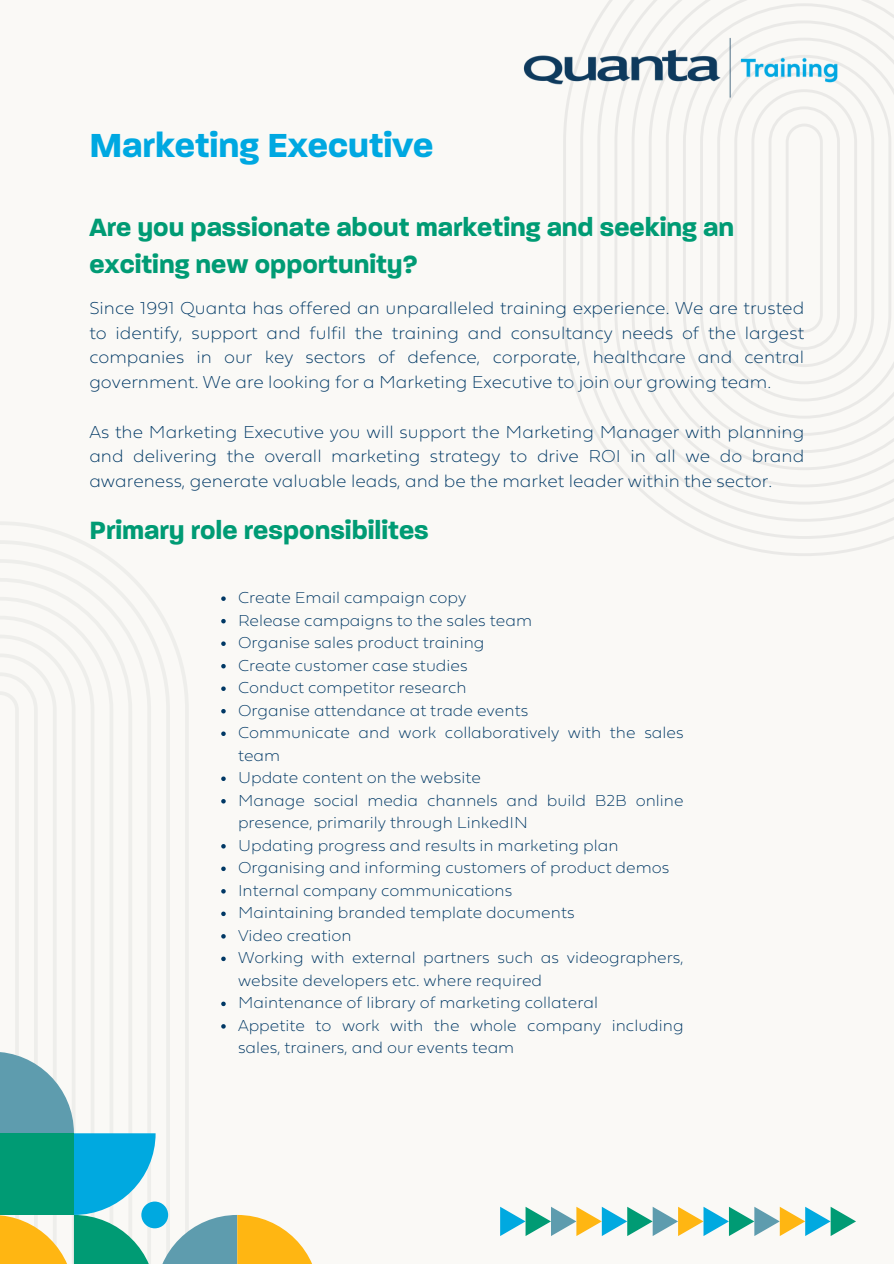
<style>
.page{position:relative;width:894px;height:1264px;background:#fff}
.page>*{position:absolute;margin:0;border:0;box-sizing:border-box;transform-origin:0 0}
.t1{font:700 36px "Paralucent";color:#00a8e1}
.t2{font:700 27px/37.2px "Paralucent";color:#009b74}
.t3{font:18px/24.8px "Fieldwork Geo Hair";color:#003865;text-align:justify}
.t4{font:16.5px/22.5px "Fieldwork Geo Hair";color:#003865}
</style>
<div class="page">
<div style="left:0;top:0;width:893px;height:1263px;background:#faf9f6"></div>
<svg style="left:0;top:540px;width:170px;height:113px"></svg>
<svg style="left:0;top:559px;width:151px;height:94px"></svg>
<svg style="left:0;top:578px;width:132px;height:75px"></svg>
<svg style="left:0;top:597px;width:113px;height:56px"></svg>
<svg style="left:0;top:615px;width:94px;height:38px"></svg>
<svg style="left:0;top:634px;width:75px;height:19px"></svg>
<svg style="left:563px;top:112px;width:329px;height:444px"></svg>
<svg style="left:580px;top:20px;width:313px;height:519px"></svg>
<svg style="left:597px;top:0;width:296px;height:522px"></svg>
<svg style="left:614px;top:0;width:279px;height:504px"></svg>
<svg style="left:631px;top:0;width:262px;height:487px"></svg>
<svg style="left:648px;top:0;width:245px;height:470px"></svg>
<svg style="left:665px;top:3px;width:228px;height:450px"></svg>
<svg style="left:682px;top:20px;width:211px;height:416px"></svg>
<svg style="left:699px;top:38px;width:194px;height:380px"></svg>
<svg style="left:717px;top:55px;width:174px;height:346px"></svg>
<svg style="left:734px;top:72px;width:139px;height:312px"></svg>
<svg style="left:500px;top:1206px;width:355px;height:29px"></svg>
<svg style="left:221px;top:596px;width:5px;height:5px"></svg>
<svg style="left:221px;top:619px;width:5px;height:4px"></svg>
<svg style="left:221px;top:641px;width:5px;height:5px"></svg>
<svg style="left:0;top:653px;width:312px;height:610px"></svg>
<img style="left:523px;top:23px;width:333px;height:89px">
<p class="t1" style="left:89px;top:129px;width:345px">Marketing Executive</p>
<p class="t2" style="left:89px;top:210px;width:646px">Are you passionate about marketing and seeking an exciting new opportunity?</p>
<h1 class="t3" style="left:89px;top:295px;width:716px">Since 1991 Quanta has offered an unparalleled training experience. We are trusted to identify, support and fulfil the training and consultancy needs of the largest companies in our key sectors of defence, corporate, healthcare and central government. We are looking for a Marketing Executive to join our growing team.</h1>
<h2 class="t3" style="left:89px;top:419px;width:716px">As the Marketing Executive you will support the Marketing Manager with planning and delivering the overall marketing strategy to drive ROI in all we do brand awareness, generate valuable leads, and be the market leader within the sector.</h2>
<p class="t2" style="left:89px;top:513px;width:341px">Primary role responsibilites</p>
<p class="t4" style="left:238px;top:586px;width:230px">Create Email campaign copy</p>
<h2 class="t4" style="left:238px;top:608px;width:295px">Release campaigns to the sales team</h2>
<p class="t4" style="left:238px;top:631px;width:248px">Organise sales product training</p>
<p class="t4" style="left:238px;top:653px;width:231px">Create customer case studies</p>
<p class="t4" style="left:238px;top:676px;width:230px">Conduct competitor research</p>
<p class="t4" style="left:238px;top:698px;width:292px">Organise attendance at trade events</p>
<p class="t4" style="left:238px;top:721px;width:447px">Communicate and work collaboratively with the sales team</p>
<p class="t4" style="left:238px;top:766px;width:244px">Update content on the website</p>
<p class="t4" style="left:238px;top:788px;width:447px">Manage social media channels and build B2B online presence, primarily through LinkedIN</p>
<p class="t4" style="left:238px;top:833px;width:382px">Updating progress and results in marketing plan</p>
<p class="t4" style="left:238px;top:856px;width:433px">Organising and informing customers of product demos</p>
<p class="t4" style="left:238px;top:878px;width:276px">Internal company communications</p>
<p class="t4" style="left:238px;top:901px;width:338px">Maintaining branded template documents</p>
<p class="t4" style="left:238px;top:923px;width:115px">Video creation</p>
<p class="t4" style="left:238px;top:946px;width:447px">Working with external partners such as videographers, website developers etc. where required</p>
<p class="t4" style="left:238px;top:991px;width:361px">Maintenance of library of marketing collateral</p>
<p class="t4" style="left:238px;top:1013px;width:447px">Appetite to work with the whole company including sales, trainers, and our events team</p>
</div>
